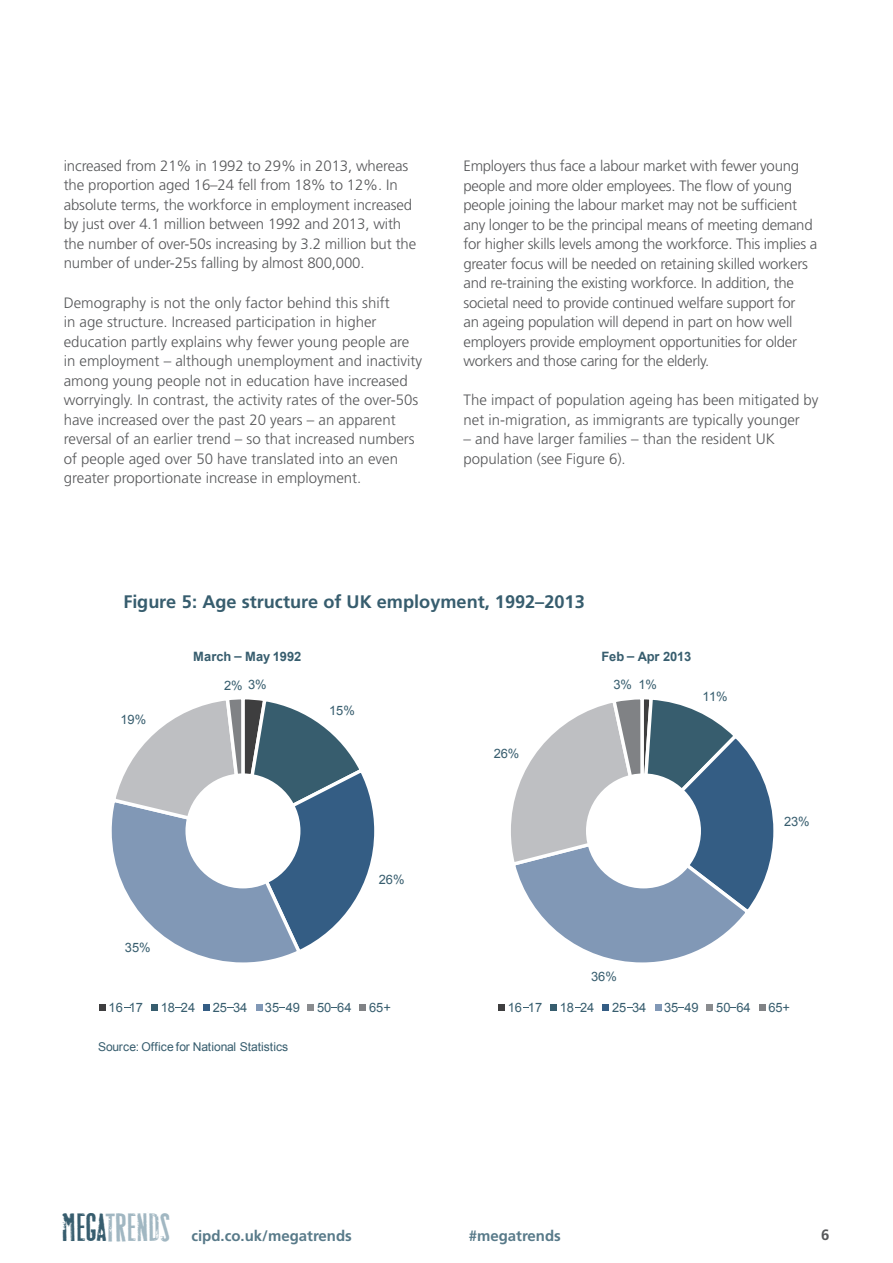
<style>
.page{position:relative;width:893px;height:1263px;background:#fff}
.page>*{position:absolute;margin:0;border:0;box-sizing:border-box;transform-origin:0 0}
.t1{font:43.05px "Roadkill";color:#a1b7c2}
.t2{font:700 18.15px "Frutiger";color:#375d6e}
.body_copy{font:300 15px/19.5px "Frutiger";color:#57585a}
.body_copy-2{font:300 15px/19.5px "Frutiger";letter-spacing:-.02em;color:#57585a}
.subhead_small_copy{font:300 15px/19.5px "Frutiger";letter-spacing:-.01em;color:#57585a}
.t3{font:700 15px "Frutiger";color:#587a89}
.t4{font:700 15px "Frutiger";color:#57585a}
.t5{font:12.9px "Arial";letter-spacing:-.005em;color:#375d6e}
.t6{font:700 12.9px "Arial";letter-spacing:-.005em;color:#375d6e}
.t7{font:12.15px "Arial";color:#375d6e}
.s1{color:#375d6e}
</style>
<div class="page">
<svg style="left:111px;top:699px;width:264px;height:264px"></svg>
<div style="left:99px;top:1004px;width:7px;height:6px;background:#3e3e3f"></div>
<div style="left:151px;top:1004px;width:7px;height:6px;background:#375d6e"></div>
<svg style="left:204px;top:1004px;width:6px;height:6px"></svg>
<svg style="left:256px;top:1004px;width:6px;height:6px"></svg>
<div style="left:307px;top:1004px;width:7px;height:6px;background:#8a8c8f"></div>
<svg style="left:360px;top:1004px;width:6px;height:6px"></svg>
<svg style="left:511px;top:699px;width:263px;height:264px"></svg>
<div style="left:498px;top:1004px;width:7px;height:6px;background:#3e3e3f"></div>
<div style="left:550px;top:1004px;width:7px;height:6px;background:#375d6e"></div>
<svg style="left:603px;top:1004px;width:6px;height:6px"></svg>
<svg style="left:655px;top:1004px;width:6px;height:6px"></svg>
<svg style="left:707px;top:1004px;width:6px;height:6px"></svg>
<svg style="left:759px;top:1004px;width:6px;height:6px"></svg>
<div style="left:185px;top:773px;width:115px;height:115px;background:#fff;border-radius:50%"></div>
<div style="left:586px;top:773px;width:115px;height:115px;background:#fff;border-radius:50%"></div>
<p class="subhead_small_copy" style="left:64px;top:156px;width:354px">increased from 21% in 1992 to 29% in 2013, whereas the proportion aged 16–24 fell from 18% to 12%. In absolute terms, the workforce in employment increased by just over 4.1 million between 1992 and 2013, with the number of over-50s increasing by 3.2 million but the number of under-25s falling by almost 800,000.</p>
<p class="body_copy" style="left:64px;top:293px;width:360px">Demography is not the only factor behind this shift<br>in age structure. Increased participation in higher education partly explains why fewer young people are in employment – although unemployment and inactivity among young people not in education have increased worryingly. In contrast, the activity rates of the over-50s have increased over the past 20 years – an apparent reversal of an earlier trend – so that increased numbers of people aged over 50 have translated into an even greater proportionate increase in employment.</p>
<p class="body_copy-2" style="left:463px;top:156px;width:355px">Employers thus face a labour market with fewer young people and more older employees. The flow of young people joining the labour market may not be sufficient any longer to be the principal means of meeting demand for higher skills levels among the workforce. This implies a greater focus will be needed on retaining skilled workers and re-training the existing workforce. In addition, the societal need to provide continued welfare support for<br>an ageing population will depend in part on how well employers provide employment opportunities for older workers and those caring for the elderly.</p>
<p class="body_copy" style="left:463px;top:390px;width:357px">The impact of population ageing has been mitigated by net in-migration, as immigrants are typically younger</p>
<p class="body_copy" style="left:463px;top:429px;width:313px">– and have larger families – than the resident UK population (see Figure 6).</p>
<p class="t2" style="left:123px;top:591px;width:463px">Figure 5: Age structure of UK employment, 1992–2013</p>
<p class="t6" style="left:193px;top:648px;width:40px">March</p>
<p class="t6" style="left:234px;top:642px;width:9px">_</p>
<p class="t6" style="left:245px;top:648px;width:58px">May 1992</p>
<p class="t5" style="left:121px;top:710px;width:27px">19%</p>
<p class="t5" style="left:224px;top:677px;width:44px">2% 3%</p>
<p class="t5" style="left:329px;top:702px;width:27px">15%</p>
<p class="t5" style="left:494px;top:745px;width:27px">26%</p>
<p class="t6" style="left:601px;top:648px;width:24px">Feb</p>
<p class="t6" style="left:627px;top:642px;width:9px">_</p>
<p class="t6" style="left:638px;top:648px;width:55px">Apr 2013</p>
<p class="t5" style="left:613px;top:676px;width:20px">3%</p>
<p class="t5" style="left:638px;top:676px;width:20px">1%</p>
<p class="t5" style="left:703px;top:688px;width:27px">11%</p>
<p class="t5" style="left:125px;top:939px;width:27px">35%</p>
<p class="t5" style="left:379px;top:871px;width:27px">26%</p>
<p class="t5" style="left:591px;top:968px;width:27px">36%</p>
<p class="t5" style="left:784px;top:813px;width:27px">23%</p>
<p class="t5" style="left:109px;top:999px;width:36px">16 17</p>
<p class="t5" style="left:161px;top:999px;width:36px">18 24</p>
<p class="t5" style="left:213px;top:999px;width:36px">25 34</p>
<p class="t5" style="left:265px;top:999px;width:37px">35 49</p>
<p class="t5" style="left:317px;top:999px;width:36px">50 64</p>
<p class="t5" style="left:369px;top:999px;width:23px">65+</p>
<p class="t7" style="left:98px;top:1038px;width:191px">Source: Office for National Statistics</p>
<p class="t5" style="left:508px;top:999px;width:36px">16 17</p>
<p class="t5" style="left:560px;top:999px;width:36px">18 24</p>
<p class="t5" style="left:612px;top:999px;width:36px">25 34</p>
<p class="t5" style="left:664px;top:999px;width:36px">35 49</p>
<p class="t5" style="left:716px;top:999px;width:36px">50 64</p>
<p class="t5" style="left:768px;top:999px;width:23px">65+</p>
<h1 class="t1" style="left:62px;top:1203px;width:110px"><span class="s1">MEGA</span>TRENDS</h1>
<p class="t3" style="left:191px;top:1226px;width:162px">cipd.co.uk/megatrends</p>
<p class="t3" style="left:469px;top:1226px;width:94px">#megatrends</p>
<p class="t4" style="left:821px;top:1226px;width:10px">6</p>
</div>
